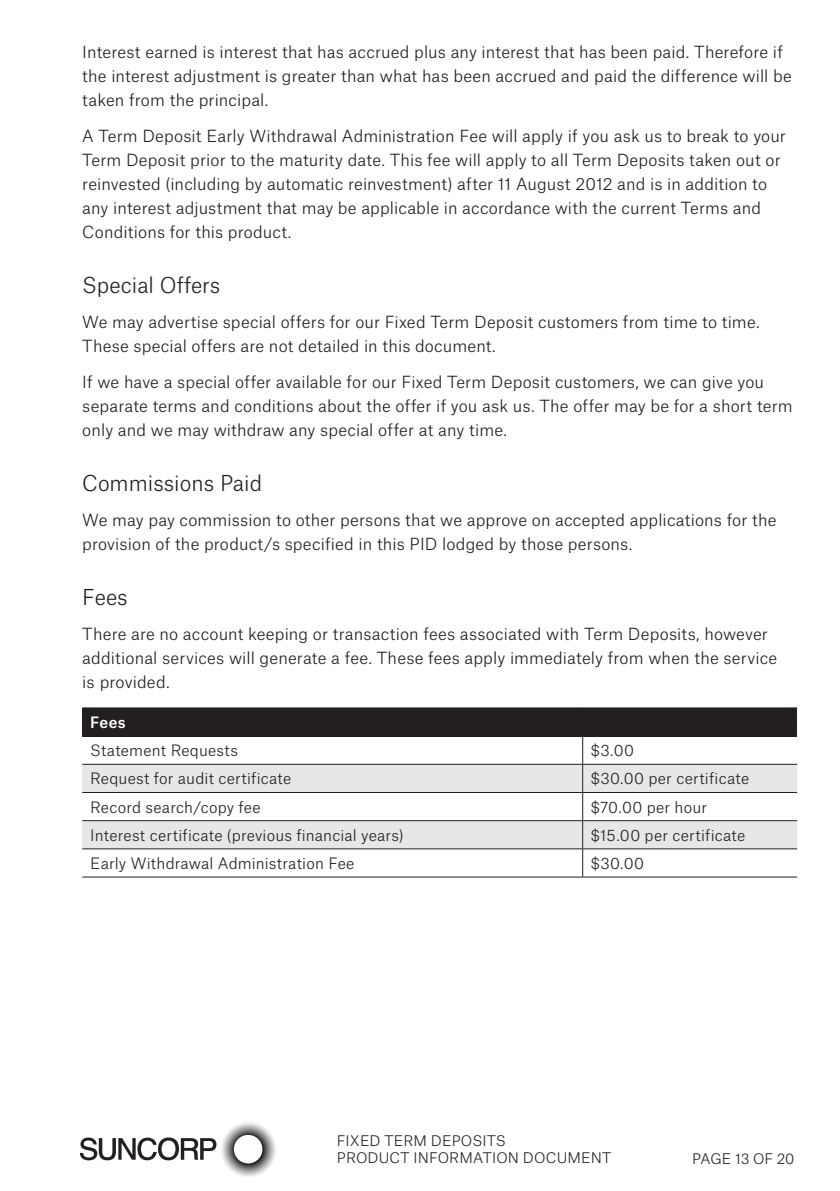
<style>
.page{position:relative;width:840px;height:1191px;background:#fff}
.page>*{position:absolute;margin:0;border:0;box-sizing:border-box;transform-origin:0 0}
.t1{font:300 21px "Atlas Grotesk";color:#231f20}
.t2{font:300 16px/24px "Atlas Grotesk";letter-spacing:.01em;color:#231f20}
.t3{font:300 15px "Atlas Grotesk";letter-spacing:.01em;color:#231f20}
.t4{font:500 15px "Atlas Grotesk";color:#fff}
.t5{font:300 14px/16.4px "Atlas Grotesk";letter-spacing:.01em;color:#231f20}
.t6{font:300 14px "Atlas Grotesk";letter-spacing:-.01em;color:#231f20}
</style>
<div class="page">
<svg style="left:80px;top:1122px;width:196px;height:55px"></svg>
<div style="left:82px;top:708px;width:714px;height:28px;background:#231f20"></div>
<svg style="left:82px;top:765px;width:714px;height:83px;fill:#e6e7e9"></svg>
<hr style="left:82px;top:707px;width:500px;height:1px;background:#231f20">
<hr style="left:582px;top:707px;width:214px;height:1px;background:#231f20">
<hr style="left:82px;top:764px;width:500px;height:1px;background:#231f20">
<hr style="left:582px;top:764px;width:214px;height:1px;background:#231f20">
<hr style="left:82px;top:792px;width:500px;height:1px;background:#231f20">
<hr style="left:582px;top:792px;width:214px;height:1px;background:#231f20">
<hr style="left:82px;top:820px;width:500px;height:1px;background:#231f20">
<hr style="left:582px;top:820px;width:214px;height:1px;background:#231f20">
<hr style="left:82px;top:848px;width:500px;height:1px;background:#231f20">
<hr style="left:582px;top:848px;width:214px;height:1px;background:#231f20">
<svg style="left:582px;top:736px;width:1px;height:140px"></svg>
<hr style="left:82px;top:876px;width:500px;height:1px;background:#231f20">
<hr style="left:582px;top:876px;width:214px;height:1px;background:#231f20">
<p class="t2" style="left:82px;top:39px;width:710px">Interest earned is interest that has accrued plus any interest that has been paid. Therefore if the interest adjustment is greater than what has been accrued and paid the difference will be taken from the principal.</p>
<p class="t2" style="left:82px;top:122px;width:704px">A Term Deposit Early Withdrawal Administration Fee will apply if you ask us to break to your Term Deposit prior to the maturity date. This fee will apply to all Term Deposits taken out or reinvested (including by automatic reinvestment) after 11 August 2012 and is in addition to any interest adjustment that may be applicable in accordance with the current Terms and Conditions for this product.</p>
<h1 class="t1" style="left:82px;top:268px;width:139px">Special Offers</h1>
<p class="t2" style="left:82px;top:308px;width:678px">We may advertise special offers for our Fixed Term Deposit customers from time to time.<br>These special offers are not detailed in this document.</p>
<p class="t2" style="left:82px;top:368px;width:711px">If we have a special offer available for our Fixed Term Deposit customers, we can give you separate terms and conditions about the offer if you ask us. The offer may be for a short term only and we may withdraw any special offer at any time.</p>
<h1 class="t1" style="left:82px;top:466px;width:181px">Commissions Paid</h1>
<p class="t2" style="left:82px;top:506px;width:695px">We may pay commission to other persons that we approve on accepted applications for the provision of the product/s specified in this PID lodged by those persons.</p>
<h1 class="t1" style="left:82px;top:580px;width:47px">Fees</h1>
<p class="t2" style="left:82px;top:620px;width:696px">There are no account keeping or transaction fees associated with Term Deposits, however additional services will generate a fee. These fees apply immediately from when the service is provided.</p>
<p class="t4" style="left:90px;top:710px;width:37px">Fees</p>
<p class="t3" style="left:90px;top:739px;width:149px">Statement Requests</p>
<p class="t3" style="left:590px;top:739px;width:45px">$3.00</p>
<p class="t3" style="left:90px;top:767px;width:202px">Request for audit certificate</p>
<p class="t3" style="left:590px;top:767px;width:160px">$30.00 per certificate</p>
<p class="t3" style="left:90px;top:795px;width:172px">Record search/copy fee</p>
<p class="t3" style="left:590px;top:795px;width:118px">$70.00 per hour</p>
<p class="t3" style="left:90px;top:823px;width:314px">Interest certificate (previous financial years)</p>
<p class="t3" style="left:590px;top:823px;width:156px">$15.00 per certificate</p>
<p class="t3" style="left:90px;top:851px;width:265px">Early Withdrawal Administration Fee</p>
<p class="t3" style="left:590px;top:851px;width:55px">$30.00</p>
<p class="t5" style="left:336px;top:1131px;width:276px">FIXED TERM DEPOSITS<br>PRODUCT INFORMATION DOCUMENT</p>
<p class="t6" style="left:691px;top:1147px;width:104px">PAGE 13 OF 20</p>
</div>
